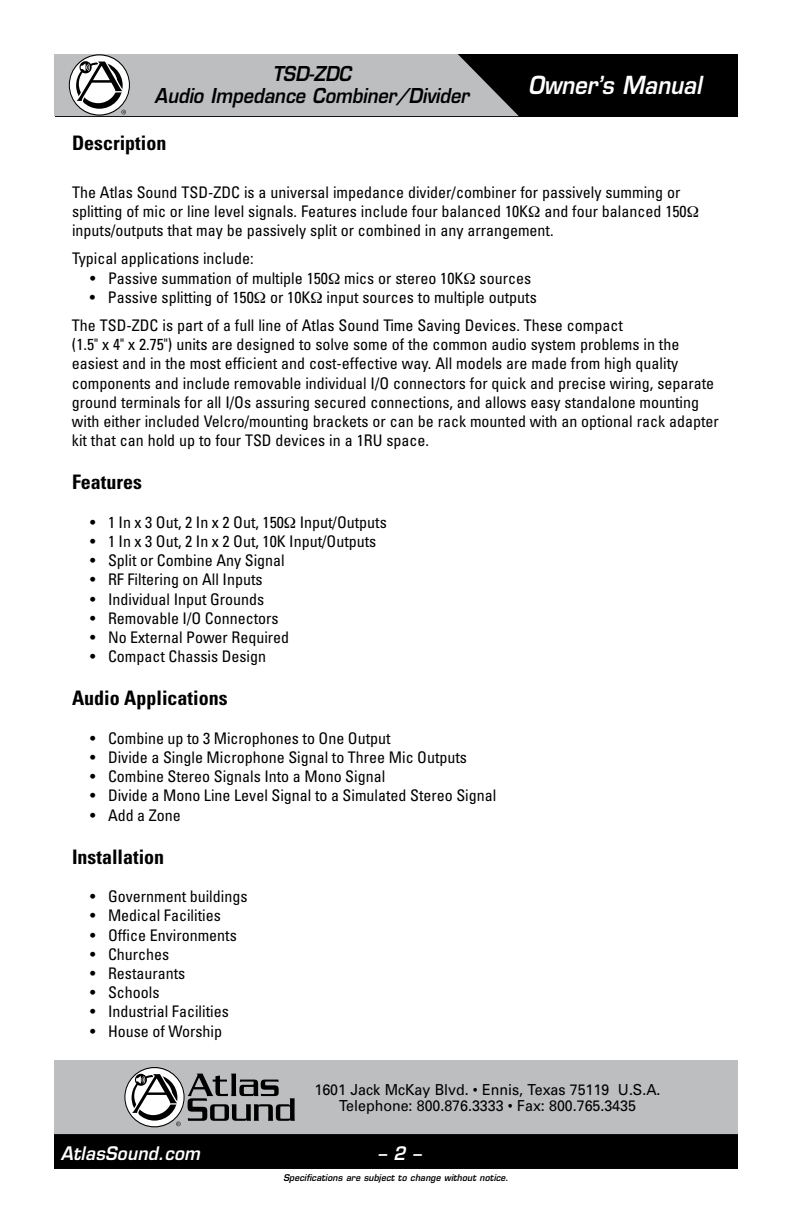
<style>
.page{position:relative;width:792px;height:1224px;background:#fff}
.page>*{position:absolute;margin:0;border:0;box-sizing:border-box;transform-origin:0 0}
.t1{font:italic 600 24.2px "Eurostile LT Std";color:#fff;scale:.9 1}
.t2{font:700 condensed 20px "Univers";color:#000}
.t3{font:italic 600 20px/22px "Eurostile LT Std";color:#000;text-align:center;scale:.9 1}
.t4{font:italic 600 18.2px "Eurostile LT Std";letter-spacing:.015em;color:#fff;scale:.94 1}
.t5{font:condensed 16px/19.2px "Univers";color:#000}
.t6{font:15.2px/16.6px "Univers";color:#000;text-align:center;scale:.94 1}
.t7{font:italic 600 9px "Eurostile LT Std";letter-spacing:.015em;color:#000;scale:.94 1}
</style>
<div class="page">
<div style="left:56px;top:54px;width:682px;height:62px;background:#000"></div>
<svg style="left:54px;top:54px;width:465px;height:62px"></svg>
<div style="left:54px;top:1060px;width:684px;height:109px;background:#bcbec0"></div>
<div style="left:54px;top:1134px;width:684px;height:35px;background:#000"></div>
<svg style="left:188px;top:1074px;width:107px;height:47px"></svg>
<svg style="left:124px;top:1067px;width:61px;height:60px"></svg>
<svg style="left:125px;top:1068px;width:59px;height:58px"></svg>
<svg style="left:131px;top:1073px;width:50px;height:53px"></svg>
<p class="t3" style="left:155px;top:63px;width:351px">TSD-ZDC<br>Audio Impedance Combiner/Divider</p>
<h1 class="t1" style="left:528px;top:70px;width:194px">Owner’s Manual</h1>
<p class="t2" style="left:72px;top:131px;width:96px">Description</p>
<p class="t5" style="left:72px;top:182px;width:616px">The Atlas Sound TSD-ZDC is a universal impedance divider/combiner for passively summing or splitting of mic or line level signals. Features include four balanced 10K and four balanced 150 inputs/outputs that may be passively split or combined in any arrangement.</p>
<p class="t5" style="left:72px;top:249px;width:183px">Typical applications include:</p>
<p class="t5" style="left:90px;top:268px;width:443px">• Passive summation of multiple 150 mics or stereo 10K sources</p>
<p class="t5" style="left:72px;top:283px;width:552px;line-height:28.2px;text-indent:18px">• Passive splitting of 150 or 10K input sources to multiple outputs<br>The TSD-ZDC is part of a full line of Atlas Sound Time Saving Devices. These compact</p>
<p class="t5" style="left:72px;top:335px;width:648px">(1.5" x 4" x 2.75") units are designed to solve some of the common audio system problems in the easiest and in the most efficient and cost-effective way. All models are made from high quality components and include removable individual I/O connectors for quick and precise wiring, separate ground terminals for all I/Os assuring secured connections, and allows easy standalone mounting with either included Velcro/mounting brackets or can be rack mounted with an optional rack adapter kit that can hold up to four TSD devices in a 1RU space.</p>
<p class="t2" style="left:72px;top:470px;width:71px">Features</p>
<p class="t5" style="left:90px;top:512px;width:298px">• 1 In x 3 Out, 2 In x 2 Out, 150 Input/Outputs</p>
<p class="t5" style="left:90px;top:531px;width:288px">• 1 In x 3 Out, 2 In x 2 Out, 10K Input/Outputs</p>
<p class="t5" style="left:90px;top:551px;width:196px">• Split or Combine Any Signal</p>
<p class="t5" style="left:90px;top:570px;width:174px">• RF Filtering on All Inputs</p>
<p class="t5" style="left:90px;top:589px;width:176px">• Individual Input Grounds</p>
<p class="t5" style="left:90px;top:608px;width:190px">• Removable I/O Connectors</p>
<p class="t5" style="left:90px;top:627px;width:201px">• No External Power Required</p>
<p class="t5" style="left:90px;top:647px;width:178px">• Compact Chassis Design</p>
<p class="t2" style="left:72px;top:686px;width:157px">Audio Applications</p>
<p class="t5" style="left:90px;top:728px;width:302px">• Combine up to 3 Microphones to One Output</p>
<p class="t5" style="left:90px;top:747px;width:379px">• Divide a Single Microphone Signal to Three Mic Outputs</p>
<p class="t5" style="left:90px;top:767px;width:297px">• Combine Stereo Signals Into a Mono Signal</p>
<p class="t5" style="left:90px;top:786px;width:408px">• Divide a Mono Line Level Signal to a Simulated Stereo Signal</p>
<p class="t5" style="left:90px;top:805px;width:92px">• Add a Zone</p>
<p class="t2" style="left:72px;top:844px;width:94px">Installation</p>
<p class="t5" style="left:90px;top:887px;width:159px">• Government buildings</p>
<p class="t5" style="left:90px;top:906px;width:132px">• Medical Facilities</p>
<p class="t5" style="left:90px;top:925px;width:148px">• Office Environments</p>
<p class="t5" style="left:90px;top:944px;width:81px">• Churches</p>
<p class="t5" style="left:90px;top:963px;width:97px">• Restaurants</p>
<p class="t5" style="left:90px;top:983px;width:71px">• Schools</p>
<p class="t5" style="left:90px;top:1002px;width:140px">• Industrial Facilities</p>
<p class="t5" style="left:90px;top:1021px;width:134px">• House of Worship</p>
<p class="t6" style="left:314px;top:1081px;width:370px">1601 Jack McKay Blvd. • Ennis, Texas 75119 U.S.A.<br>Telephone: 800.876.3333 • Fax: 800.765.3435</p>
<p class="t4" style="left:61px;top:1142px;width:150px">AtlasSound.com</p>
<p class="t4" style="left:378px;top:1142px;width:47px">– 2 –</p>
<p class="t7" style="left:283px;top:1172px;width:241px">Specifications are subject to change without notice.</p>
</div>
